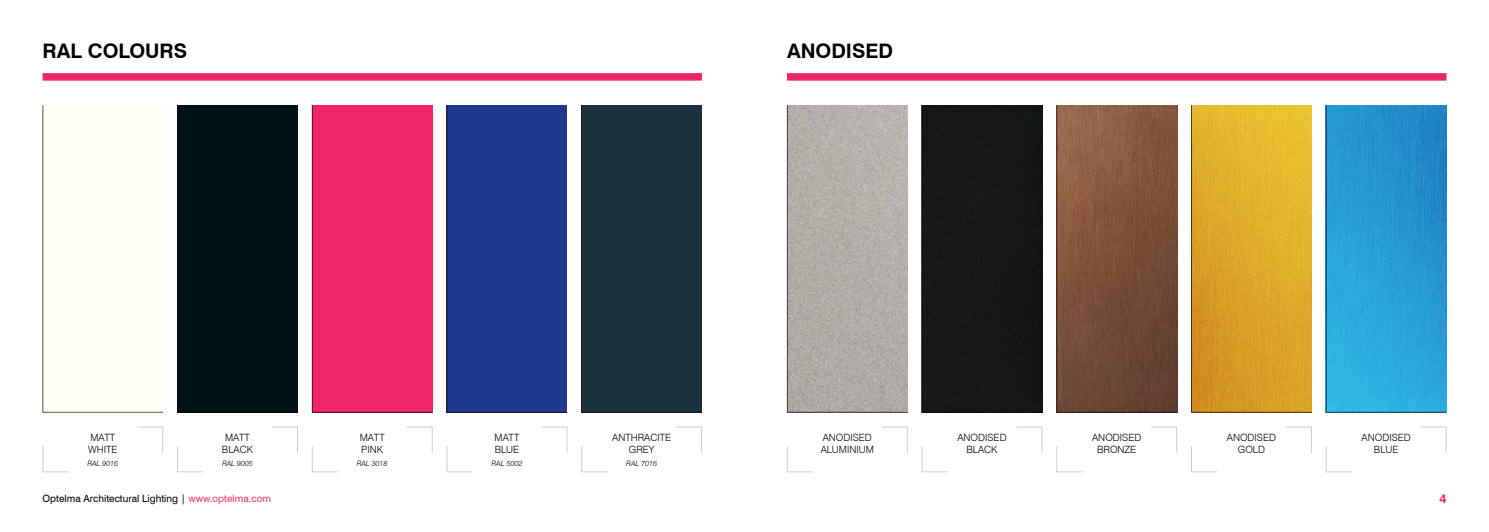
<style>
.page{position:relative;width:1489px;height:532px;background:#fff}
.page>*{position:absolute;margin:0;border:0;box-sizing:border-box;transform-origin:0 0}
.t1{font:700 20px "Swiss 721 BT";color:#000}
.t2{font:700 12.5px "Swiss 721 BT";color:#ee2668}
.t3{font:300 10px/12px "Swiss 721 BT";color:#000;text-align:center}
.t4{font:10px "Swiss 721 BT";color:#000}
.t5{font:italic 300 7.5px "Swiss 721 BT";color:#000}
.s1{color:#ee366d}
</style>
<div class="page">
<div style="left:43px;top:73px;width:659px;height:8px;background:#ee2668"></div>
<div style="left:787px;top:73px;width:659px;height:8px;background:#ee2668"></div>
<svg style="left:881px;top:426px;width:26px;height:26px"></svg>
<svg style="left:787px;top:446px;width:26px;height:26px"></svg>
<svg style="left:786px;top:105px;width:122px;height:308px;background:#b1ada8"></svg>
<div style="left:921px;top:105px;width:121px;height:308px;background:#141618"></div>
<svg style="left:1016px;top:426px;width:26px;height:27px"></svg>
<svg style="left:921px;top:446px;width:27px;height:26px"></svg>
<svg style="left:1151px;top:426px;width:26px;height:27px"></svg>
<svg style="left:1056px;top:446px;width:26px;height:26px"></svg>
<svg style="left:1056px;top:105px;width:121px;height:308px;background:#7a5039"></svg>
<svg style="left:1286px;top:426px;width:25px;height:2px"></svg>
<svg style="left:1191px;top:446px;width:26px;height:26px"></svg>
<svg style="left:1191px;top:105px;width:121px;height:308px;background:#dca728"></svg>
<svg style="left:1420px;top:426px;width:26px;height:27px"></svg>
<svg style="left:1325px;top:446px;width:27px;height:26px"></svg>
<svg style="left:1325px;top:105px;width:121px;height:308px;background:#279cd3"></svg>
<svg style="left:137px;top:426px;width:26px;height:27px"></svg>
<svg style="left:42px;top:446px;width:27px;height:26px"></svg>
<div style="left:177px;top:105px;width:121px;height:308px;background:#001317"></div>
<svg style="left:272px;top:426px;width:26px;height:27px"></svg>
<svg style="left:177px;top:446px;width:26px;height:26px"></svg>
<svg style="left:406px;top:426px;width:27px;height:27px"></svg>
<svg style="left:311px;top:446px;width:27px;height:26px"></svg>
<div style="left:311px;top:105px;width:122px;height:308px;background:#ee2668"></div>
<svg style="left:541px;top:426px;width:26px;height:27px"></svg>
<svg style="left:446px;top:446px;width:27px;height:26px"></svg>
<div style="left:42px;top:105px;width:121px;height:308px;background:#fffef2"></div>
<svg style="left:676px;top:426px;width:26px;height:27px"></svg>
<svg style="left:581px;top:446px;width:27px;height:26px"></svg>
<div style="left:581px;top:105px;width:121px;height:308px;background:#1b323e"></div>
<div style="left:446px;top:105px;width:122px;height:308px;background:#1e398d"></div>
<h1 class="t1" style="left:43px;top:38px;width:146px">RAL COLOURS</h1>
<h1 class="t1" style="left:787px;top:38px;width:107px">ANODISED</h1>
<p class="t3" style="left:88px;top:431px;width:31px;text-align:left">MATT<br>WHITE</p>
<p class="t5" style="left:87px;top:458px;width:32px">RAL 9016</p>
<p class="t3" style="left:222px;top:431px;width:33px">MATT<br>BLACK</p>
<p class="t5" style="left:222px;top:458px;width:32px">RAL 9005</p>
<p class="t3" style="left:360px;top:431px;width:26px;text-align:left">MATT<br>PINK</p>
<p class="t5" style="left:357px;top:458px;width:32px">RAL 3018</p>
<p class="t3" style="left:494px;top:431px;width:26px;text-align:left">MATT<br>BLUE</p>
<p class="t5" style="left:491px;top:458px;width:32px">RAL 5002</p>
<p class="t3" style="left:612px;top:431px;width:60px">ANTHRACITE<br>GREY</p>
<p class="t5" style="left:626px;top:458px;width:32px">RAL 7016</p>
<p class="t3" style="left:820px;top:431px;width:55px;text-align:left">ANODISED<br>ALUMINIUM</p>
<p class="t3" style="left:957px;top:431px;width:51px">ANODISED<br>BLACK</p>
<p class="t3" style="left:1092px;top:431px;width:51px">ANODISED<br>BRONZE</p>
<p class="t3" style="left:1226px;top:431px;width:51px">ANODISED<br>GOLD</p>
<p class="t3" style="left:1361px;top:431px;width:51px">ANODISED<br>BLUE</p>
<p class="t4" style="left:43px;top:491px;width:230px">Optelma Architectural Lighting | <span class="s1">www.optelma.com</span></p>
<p class="t2" style="left:1439px;top:490px;width:9px">4</p>
</div>
